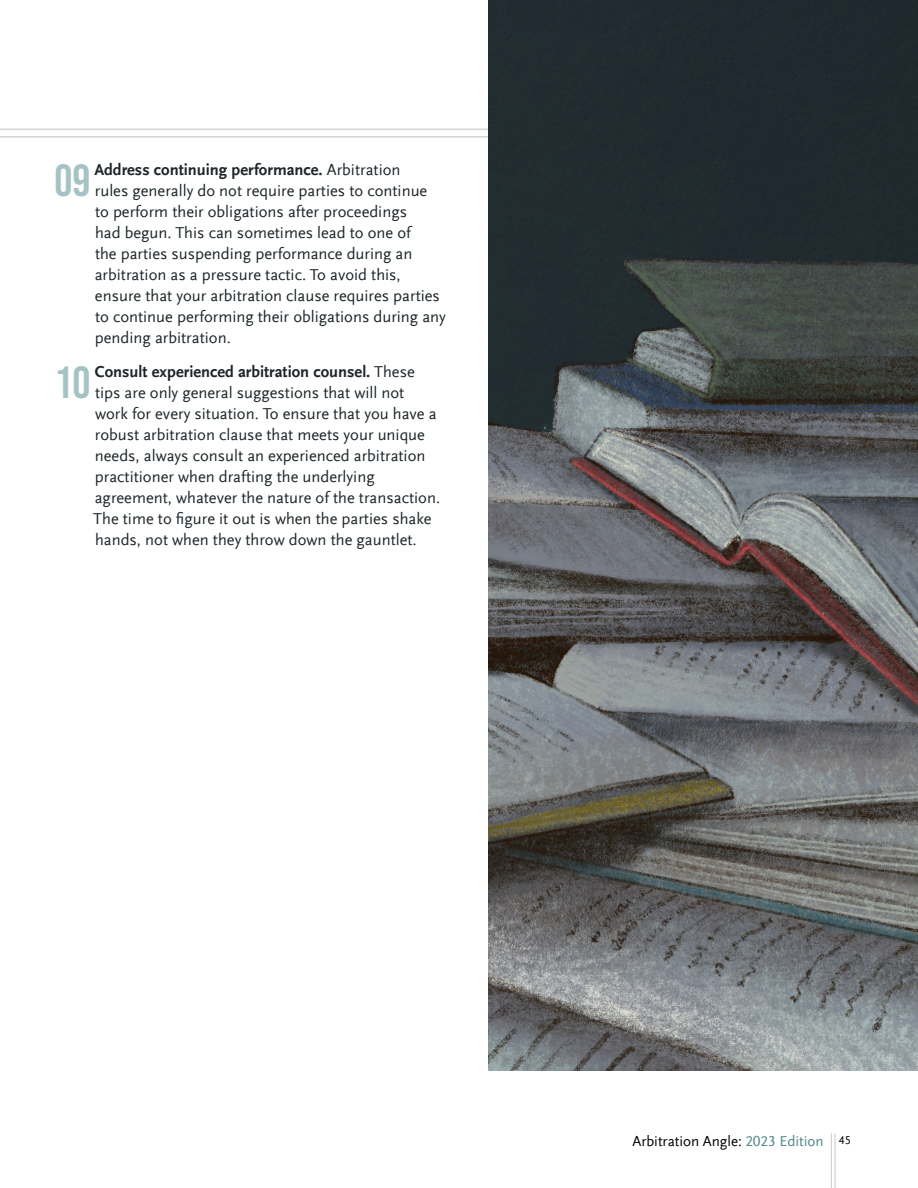
<style>
.page{position:relative;width:918px;height:1188px;background:#fff}
.page>*{position:absolute;margin:0;border:0;box-sizing:border-box;transform-origin:0 0}
.t1{font:45px "Bebas Neue";color:#a5c3c4}
.t2{font:16.5px/21px "Scala Sans Offc";color:#1d2529}
.t3{font:15px "Scala Sans Offc";color:#000}
.s1{font-weight:700}
.s2{color:#4c8689}
.s3{font-size:12px}
</style>
<div class="page">
<hr style="left:835px;top:1133px;width:1px;height:55px;background:#c7c8ca">
<hr style="left:831px;top:1133px;width:1px;height:55px;background:#c7c8ca">
<hr style="left:0;top:136px;width:488px;height:2px;background:#d1d3d4">
<hr style="left:0;top:129px;width:488px;height:1px;background:#d1d3d4">
<img style="left:488px;top:0;width:430px;height:1070px">
<p class="t2" style="left:94px;top:159px;width:353px"><span class="s1">Address continuing performance.</span> Arbitration<br>rules generally do not require parties to continue<br>to perform their obligations after proceedings<br>had begun. This can sometimes lead to one of<br>the parties suspending performance during an arbitration as a pressure tactic. To avoid this, ensure that your arbitration clause requires parties to continue performing their obligations during any pending arbitration.</p>
<p class="t2" style="left:93px;top:362px;width:348px"><span class="s1">Consult experienced arbitration counsel.</span> These tips are only general suggestions that will not<br>work for every situation. To ensure that you have a robust arbitration clause that meets your unique needs, always consult an experienced arbitration practitioner when drafting the underlying agreement, whatever the nature of the transaction.<br>The time to figure it out is when the parties shake hands, not when they throw down the gauntlet.</p>
<h1 class="t1" style="left:54px;top:155px;width:37px">09</h1>
<h1 class="t1" style="left:54px;top:357px;width:37px">10</h1>
<p class="t3" style="left:632px;top:1133px;width:220px">Arbitration Angle: <span class="s2">2023 Edition</span> <span class="s3">45</span></p>
</div>
